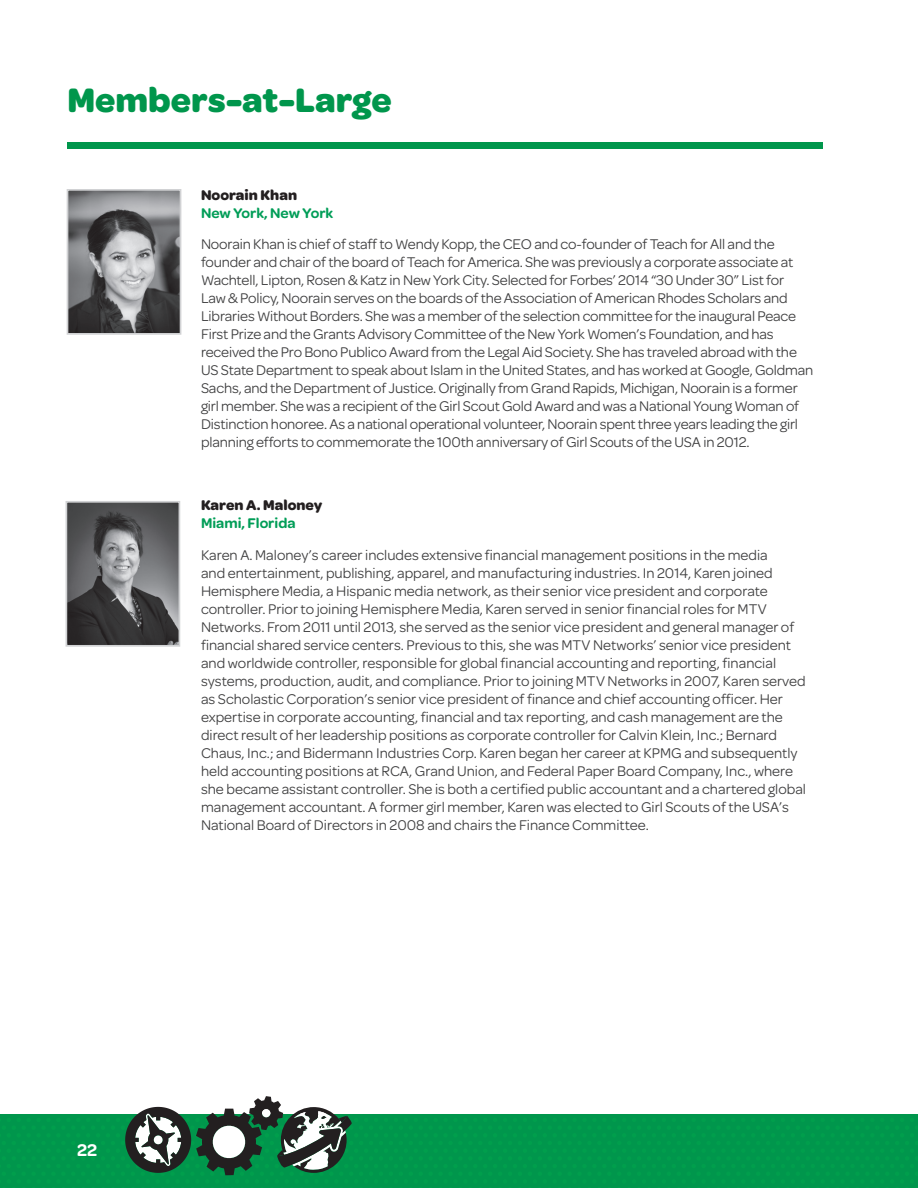
<style>
.page{position:relative;width:918px;height:1188px;background:#fff}
.page>*{position:absolute;margin:0;border:0;box-sizing:border-box;transform-origin:0 0}
.t1{font:700 36px "Omnes Girl Scouts";color:#00964c}
.t2{font:600 18px "Omnes Girl Scouts";color:#fff}
.t3{font:15px/18px "Omnes Girl Scouts";color:#3e3e3f}
.t4{font:600 15px "Omnes Girl Scouts";color:#009d57}
.t5{font:700 15px "Omnes Girl Scouts";color:#231f20}
</style>
<div class="page">
<div style="left:0;top:1115px;width:918px;height:73px;background:#00964c"></div>
<hr style="left:917px;top:1115px;width:1px;height:73px;background:#bfbfbf">
<svg style="left:125px;top:1096px;width:228px;height:79px"></svg>
<div style="left:68px;top:142px;width:756px;height:6px;background:#00964c"></div>
<img style="left:70px;top:192px;width:108px;height:140px">
<div style="left:67px;top:189px;width:114px;height:146px;border:2px solid #d1d2d4"></div>
<img style="left:69px;top:504px;width:108px;height:140px">
<div style="left:66px;top:501px;width:114px;height:146px;border:2px solid #d1d2d4"></div>
<h1 class="t1" style="left:68px;top:73px;width:326px">Members-at-Large</h1>
<p class="t5" style="left:201px;top:183px;width:98px">Noorain Khan</p>
<p class="t4" style="left:201px;top:202px;width:134px">New York, New York</p>
<p class="t3" style="left:201px;top:234px;width:614px">Noorain Khan is chief of staff to Wendy Kopp, the CEO and co-founder of Teach for All and the founder and chair of the board of Teach for America. She was previously a corporate associate at Wachtell, Lipton, Rosen &amp; Katz in New York City. Selected for Forbes’ 2014 “30 Under 30” List for<br>Law &amp; Policy, Noorain serves on the boards of the Association of American Rhodes Scholars and Libraries Without Borders. She was a member of the selection committee for the inaugural Peace First Prize and the Grants Advisory Committee of the New York Women’s Foundation, and has received the Pro Bono Publico Award from the Legal Aid Society. She has traveled abroad with the US State Department to speak about Islam in the United States, and has worked at Google, Goldman Sachs, and the Department of Justice. Originally from Grand Rapids, Michigan, Noorain is a former girl member. She was a recipient of the Girl Scout Gold Award and was a National Young Woman of Distinction honoree. As a national operational volunteer, Noorain spent three years leading the girl planning efforts to commemorate the 100th anniversary of Girl Scouts of the USA in 2012.</p>
<p class="t5" style="left:201px;top:494px;width:123px">Karen A. Maloney</p>
<p class="t4" style="left:201px;top:512px;width:96px">Miami, Florida</p>
<p class="t3" style="left:201px;top:545px;width:607px">Karen A. Maloney’s career includes extensive financial management positions in the media<br>and entertainment, publishing, apparel, and manufacturing industries. In 2014, Karen joined Hemisphere Media, a Hispanic media network, as their senior vice president and corporate controller. Prior to joining Hemisphere Media, Karen served in senior financial roles for MTV Networks. From 2011 until 2013, she served as the senior vice president and general manager of financial shared service centers. Previous to this, she was MTV Networks’ senior vice president and worldwide controller, responsible for global financial accounting and reporting, financial systems, production, audit, and compliance. Prior to joining MTV Networks in 2007, Karen served as Scholastic Corporation’s senior vice president of finance and chief accounting officer. Her expertise in corporate accounting, financial and tax reporting, and cash management are the direct result of her leadership positions as corporate controller for Calvin Klein, Inc.; Bernard Chaus, Inc.; and Bidermann Industries Corp. Karen began her career at KPMG and subsequently held accounting positions at RCA, Grand Union, and Federal Paper Board Company, Inc., where she became assistant controller. She is both a certified public accountant and a chartered global management accountant. A former girl member, Karen was elected to Girl Scouts of the USA’s National Board of Directors in 2008 and chairs the Finance Committee.</p>
<p class="t2" style="left:77px;top:1137px;width:21px">22</p>
</div>
